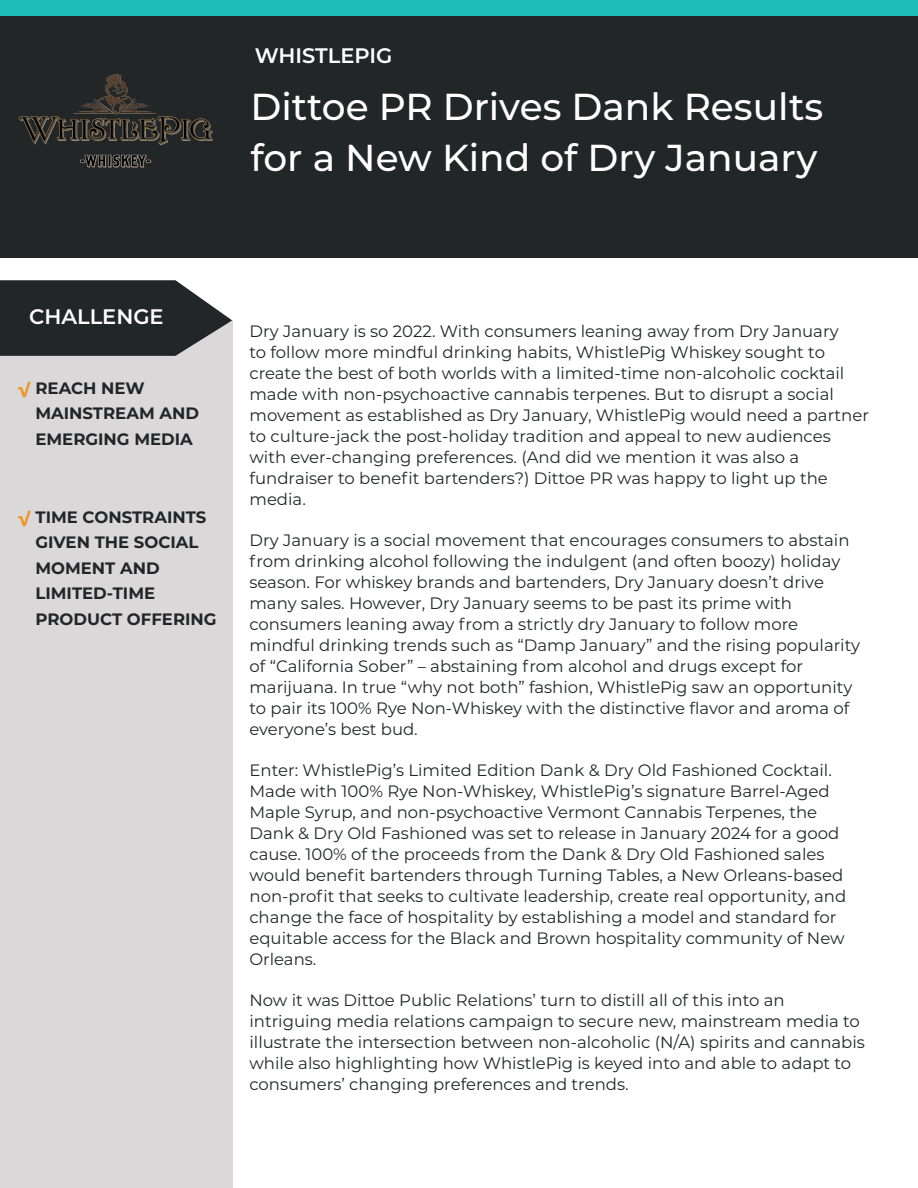
<style>
.page{position:relative;width:918px;height:1188px;background:#fff}
.page>*{position:absolute;margin:0;border:0;box-sizing:border-box;transform-origin:0 0}
.case_study_title{font:500 37.5px/51px "Montserrat";color:#fff}
.t1{font:600 21px "Montserrat";color:#fff}
.body_copy{font:16.5px/21px "Montserrat";color:#232627}
.checked_list{font:700 16.5px/25.5px "Montserrat";color:#232627}
.s1{color:#ef9320}
</style>
<div class="page">
<div style="left:0;top:321px;width:232px;height:867px;background:#dad8d8"></div>
<div style="left:0;top:0;width:918px;height:257px;background:#232627"></div>
<img style="left:18px;top:74px;width:195px;height:94px">
<div style="left:0;top:0;width:918px;height:15px;background:#20bcb8"></div>
<svg style="left:0;top:280px;width:232px;height:76px;background:#3b3d3e"></svg>
<p class="t1" style="left:255px;top:41px;width:139px">WHISTLEPIG</p>
<p class="case_study_title" style="left:251px;top:80px;width:574px">Dittoe PR Drives Dank Results for a New Kind of Dry January</p>
<p class="t1" style="left:29px;top:301px;width:136px">CHALLENGE</p>
<p class="checked_list" style="left:35px;top:375px;width:165px;text-indent:-18px"><span class="s1">√</span> REACH NEW<br>MAINSTREAM AND<br>EMERGING MEDIA</p>
<p class="checked_list" style="left:35px;top:504px;width:183px;text-indent:-18px"><span class="s1">√</span> TIME CONSTRAINTS<br>GIVEN THE SOCIAL<br>MOMENT AND<br>LIMITED-TIME<br>PRODUCT OFFERING</p>
<p class="body_copy" style="left:249px;top:320px;width:621px">Dry January is so 2022. With consumers leaning away from Dry January<br>to follow more mindful drinking habits, WhistlePig Whiskey sought to create the best of both worlds with a limited-time non-alcoholic cocktail made with non-psychoactive cannabis terpenes. But to disrupt a social movement as established as Dry January, WhistlePig would need a partner to culture-jack the post-holiday tradition and appeal to new audiences with ever-changing preferences. (And did we mention it was also a fundraiser to benefit bartenders?) Dittoe PR was happy to light up the media.</p>
<p class="body_copy" style="left:249px;top:529px;width:612px">Dry January is a social movement that encourages consumers to abstain from drinking alcohol following the indulgent (and often boozy) holiday season. For whiskey brands and bartenders, Dry January doesn’t drive many sales. However, Dry January seems to be past its prime with consumers leaning away from a strictly dry January to follow more mindful drinking trends such as “Damp January” and the rising popularity of “California Sober” – abstaining from alcohol and drugs except for marijuana. In true “why not both” fashion, WhistlePig saw an opportunity to pair its 100% Rye Non-Whiskey with the distinctive flavor and aroma of everyone’s best bud.</p>
<p class="body_copy" style="left:249px;top:759px;width:598px">Enter: WhistlePig’s Limited Edition Dank &amp; Dry Old Fashioned Cocktail.<br>Made with 100% Rye Non-Whiskey, WhistlePig’s signature Barrel-Aged Maple Syrup, and non-psychoactive Vermont Cannabis Terpenes, the Dank &amp; Dry Old Fashioned was set to release in January 2024 for a good cause. 100% of the proceeds from the Dank &amp; Dry Old Fashioned sales would benefit bartenders through Turning Tables, a New Orleans-based non-profit that seeks to cultivate leadership, create real opportunity, and change the face of hospitality by establishing a model and standard for equitable access for the Black and Brown hospitality community of New Orleans.</p>
<p class="body_copy" style="left:249px;top:990px;width:617px">Now it was Dittoe Public Relations’ turn to distill all of this into an intriguing media relations campaign to secure new, mainstream media to illustrate the intersection between non-alcoholic (N/A) spirits and cannabis while also highlighting how WhistlePig is keyed into and able to adapt to consumers’ changing preferences and trends.</p>
</div>
